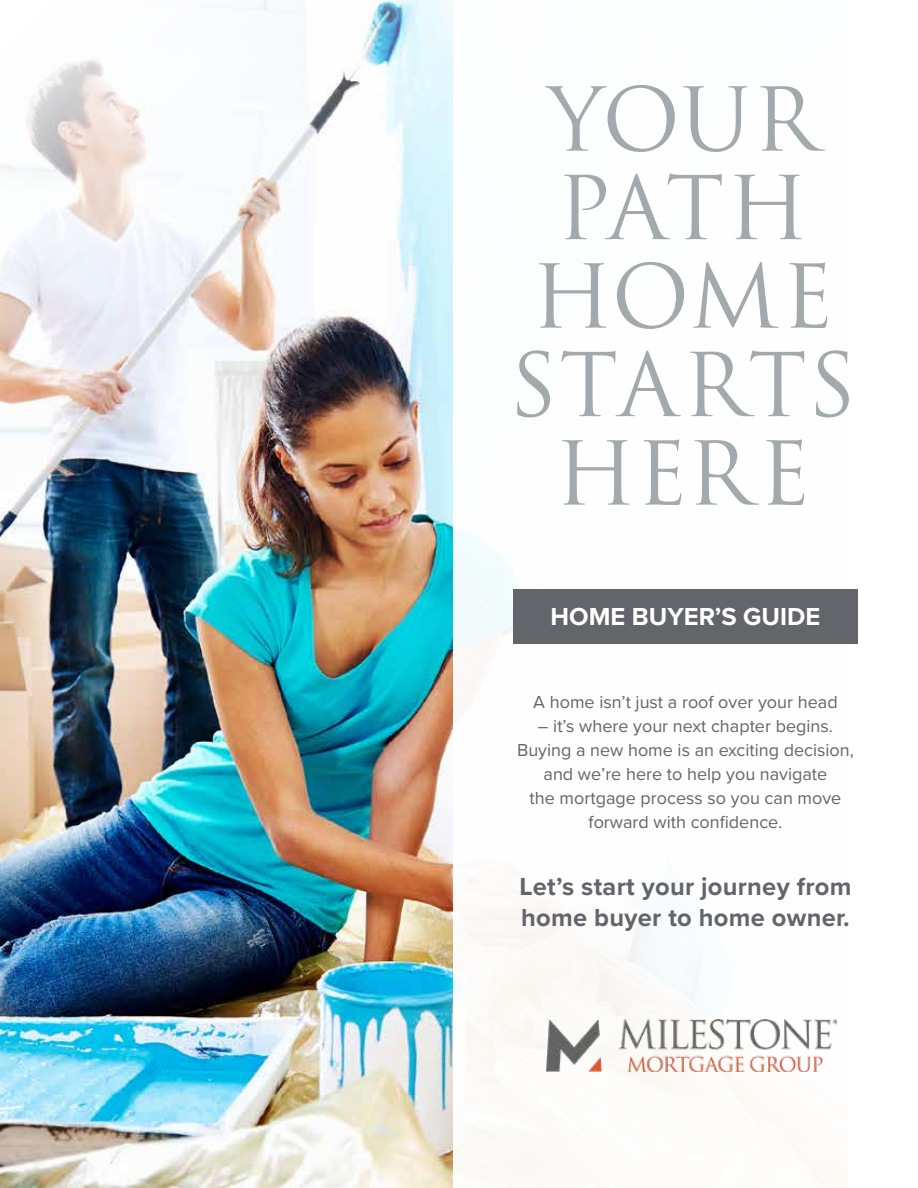
<style>
.page{position:relative;width:918px;height:1188px;background:#fff}
.page>*{position:absolute;margin:0;border:0;box-sizing:border-box;transform-origin:0 0}
.t1{font:85.5px/88.5px "Trajan Pro";color:#a3aaad;text-align:center}
.t2{font:700 25.5px/31.5px "Proxima Nova";letter-spacing:.01em;color:#63656b}
.t3{font:700 25.5px "Proxima Nova";color:#fff}
.t4{font:18px/24px "Proxima Nova";color:#63656b;text-align:center}
</style>
<div class="page">
<img style="left:0;top:0;width:453px;height:1188px">
<div style="left:513px;top:590px;width:345px;height:54px;background:#63656b"></div>
<img style="left:546px;top:1019px;width:291px;height:53px">
<h1 class="t1" style="left:509px;top:75px;width:349px">YOUR<br>PATH<br>HOME<br>STARTS<br>HERE</h1>
<h2 class="t3" style="left:551px;top:598px;width:271px">HOME BUYER’S GUIDE</h2>
<p class="t4" style="left:533px;top:689px;width:306px">A home isn’t just a roof over your head</p>
<p class="t4" style="left:517px;top:713px;width:338px">– it’s where your next chapter begins.<br>Buying a new home is an exciting decision, and we’re here to help you navigate<br>the mortgage process so you can move forward with confidence.</p>
<h2 class="t2" style="left:520px;top:870px;width:333px">Let’s start your journey from home buyer to home owner.</h2>
</div>
